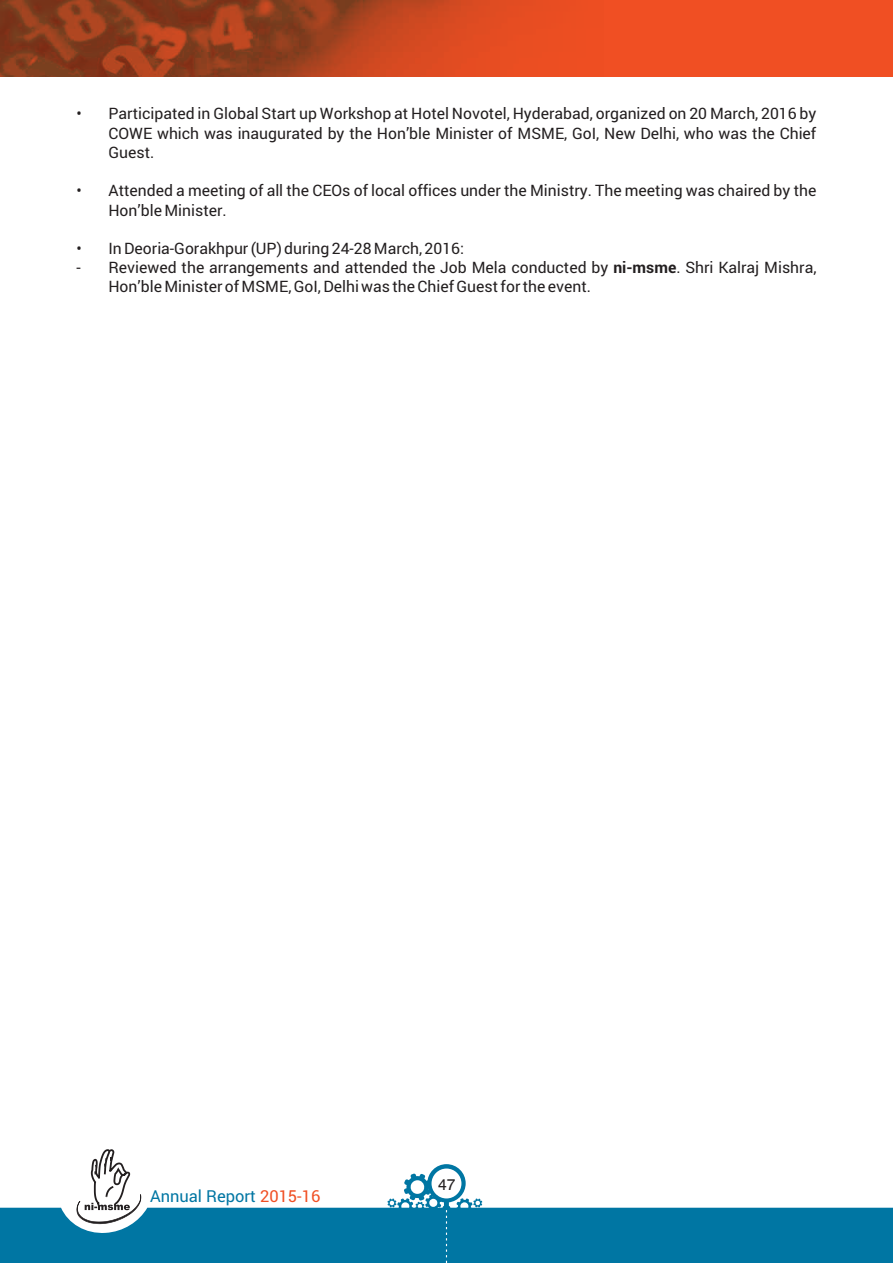
<style>
.page{position:relative;width:893px;height:1263px;background:#fff}
.page>*{position:absolute;margin:0;border:0;box-sizing:border-box;transform-origin:0 0}
.t1{font:16.5px "Roboto";color:#0076a3}
.t2{font:15.75px/19.6px "Roboto";color:#231f20}
.t3{font:15.75px "Swiss 721 BT";color:#231f20}
.s1{font-weight:700}
.s2{color:#f04f23}
</style>
<div class="page">
<div style="left:0;top:0;width:893px;height:77px;background:#f04f23"></div>
<img style="left:0;top:0;width:536px;height:77px">
<div style="left:0;top:1208px;width:893px;height:55px;background:#0076a3"></div>
<svg style="left:76px;top:1149px;width:65px;height:76px"></svg>
<svg style="left:376px;top:1164px;width:118px;height:99px"></svg>
<p class="t2" style="left:108px;top:103px;width:709px;text-align:justify;text-indent:-32px">• Participated in Global Start up Workshop at Hotel Novotel, Hyderabad, organized on 20 March, 2016 by COWE which was inaugurated by the Hon’ble Minister of MSME, GoI, New Delhi, who was the Chief Guest.</p>
<p class="t2" style="left:108px;top:180px;width:709px;text-indent:-32px">• Attended a meeting of all the CEOs of local offices under the Ministry. The meeting was chaired by the<br>Hon’ble Minister.</p>
<p class="t2" style="left:77px;top:238px;width:389px">• In Deoria-Gorakhpur (UP) during 24-28 March, 2016:</p>
<p class="t2" style="left:108px;top:257px;width:709px;text-indent:-32px">- Reviewed the arrangements and attended the Job Mela conducted by <span class="s1">ni-msme</span>. Shri Kalraj Mishra,<br>Hon’ble Minister of MSME, GoI, Delhi was the Chief Guest for the event.</p>
<p class="t1" style="left:150px;top:1185px;width:172px">Annual Report <span class="s2">2015-16</span></p>
<p class="t3" style="left:438px;top:1178px;width:19px">47</p>
</div>
